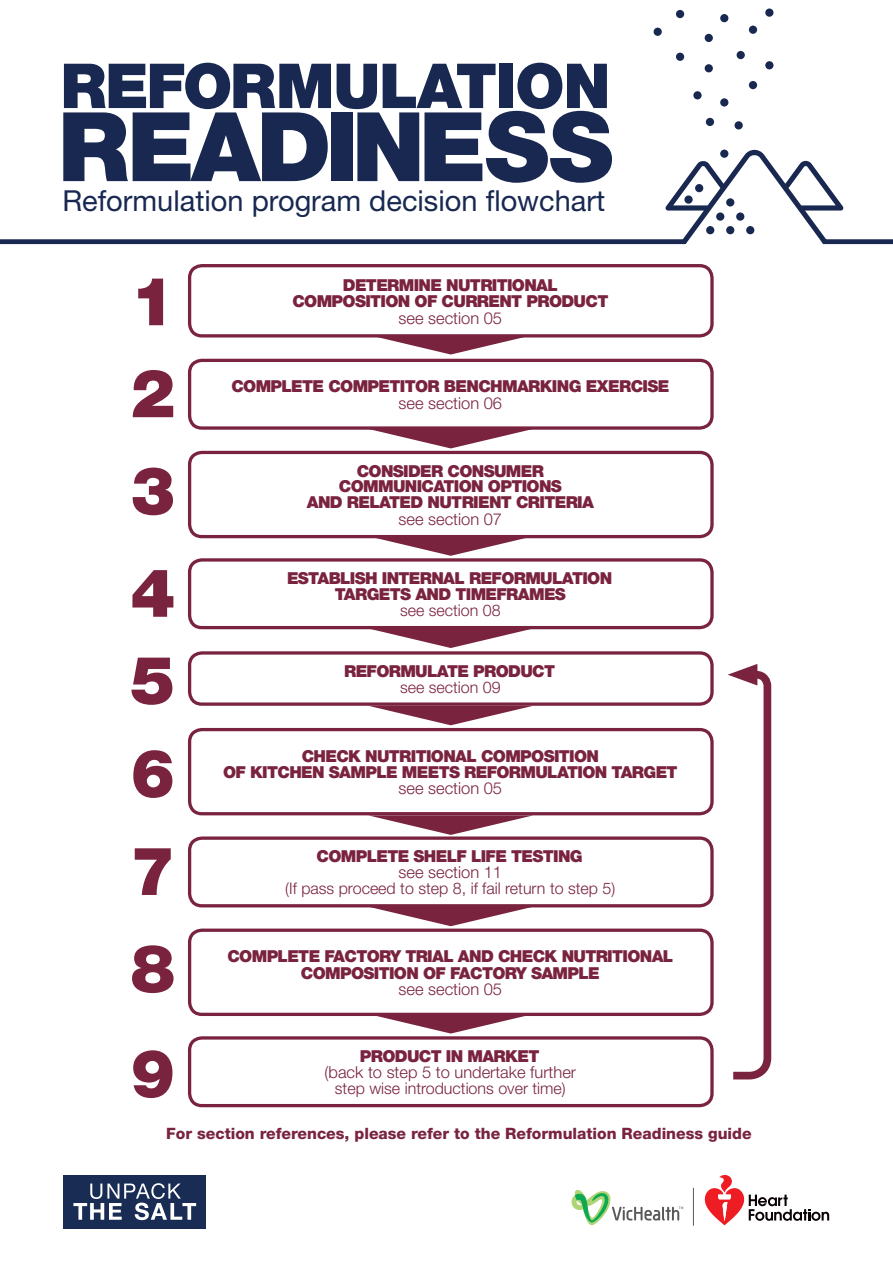
<style>
.page{position:relative;width:893px;height:1263px;background:#fff}
.page>*{position:absolute;margin:0;border:0;box-sizing:border-box;transform-origin:0 0}
.t1{font:900 96.15px "Helvetica Neue";letter-spacing:-.04em;color:#182851}
.t2{font:900 67.05px "Helvetica Neue";color:#7a233f}
.t3{font:900 62.1px "Helvetica Neue";letter-spacing:-.02em;color:#182851}
.t4{font:28.95px "Helvetica Neue";color:#182851}
.Body_Copy{font:900 16.5px/16.5px "Helvetica Neue";letter-spacing:-.04em;color:#7a233f;text-align:center}
.Body_Copy-2{font:300 16.5px "Helvetica Neue";color:#7a233f}
.Body_Copy-3{font:300 16.05px "Helvetica Neue";color:#7a233f}
.t5{font:800 15.6px "Helvetica Neue";color:#7a233f}
.s1{font-weight:300}
</style>
<div class="page">
<div style="left:720px;top:98px;width:8px;height:9px;background:#182851;border-radius:50%"></div>
<div style="left:720px;top:14px;width:8px;height:8px;background:#182851;border-radius:50%"></div>
<div style="left:706px;top:118px;width:8px;height:8px;background:#182851;border-radius:50%"></div>
<div style="left:734px;top:121px;width:9px;height:8px;background:#182851;border-radius:50%"></div>
<div style="left:737px;top:51px;width:8px;height:8px;background:#182851;border-radius:50%"></div>
<div style="left:765px;top:61px;width:8px;height:8px;background:#182851;border-radius:50%"></div>
<div style="left:765px;top:9px;width:8px;height:8px;background:#182851;border-radius:50%"></div>
<div style="left:676px;top:53px;width:8px;height:8px;background:#182851;border-radius:50%"></div>
<div style="left:676px;top:10px;width:8px;height:8px;background:#182851;border-radius:50%"></div>
<div style="left:705px;top:64px;width:8px;height:8px;background:#182851;border-radius:50%"></div>
<div style="left:705px;top:34px;width:8px;height:8px;background:#182851;border-radius:50%"></div>
<div style="left:654px;top:28px;width:8px;height:8px;background:#182851;border-radius:50%"></div>
<div style="left:693px;top:91px;width:9px;height:8px;background:#182851;border-radius:50%"></div>
<div style="left:749px;top:81px;width:8px;height:8px;background:#182851;border-radius:50%"></div>
<div style="left:749px;top:26px;width:8px;height:8px;background:#182851;border-radius:50%"></div>
<div style="left:0;top:239px;width:684px;height:5px;background:#182851"></div>
<div style="left:825px;top:239px;width:68px;height:5px;background:#182851"></div>
<svg style="left:665px;top:150px;width:178px;height:94px"></svg>
<div style="left:706px;top:226px;width:8px;height:8px;background:#182851;border-radius:50%"></div>
<div style="left:726px;top:226px;width:8px;height:8px;background:#182851;border-radius:50%"></div>
<div style="left:746px;top:226px;width:8px;height:8px;background:#182851;border-radius:50%"></div>
<div style="left:716px;top:212px;width:8px;height:9px;background:#182851;border-radius:50%"></div>
<div style="left:736px;top:212px;width:8px;height:9px;background:#182851;border-radius:50%"></div>
<div style="left:726px;top:198px;width:8px;height:9px;background:#182851;border-radius:50%"></div>
<svg style="left:572px;top:1189px;width:111px;height:36px"></svg>
<hr style="left:693px;top:1188px;width:1px;height:37px;background:#57585a">
<svg style="left:705px;top:1175px;width:124px;height:50px"></svg>
<div style="left:64px;top:1174px;width:142px;height:54px;background:#182c54"></div>
<svg style="left:73px;top:1183px;width:123px;height:37px"></svg>
<div style="left:188px;top:264px;width:526px;height:73px;border:3px solid #7a233f;border-radius:12px"></div>
<div style="left:188px;top:651px;width:526px;height:55px;border:3px solid #7a233f;border-radius:12px"></div>
<div style="left:188px;top:359px;width:526px;height:71px;border:3px solid #7a233f;border-radius:12px"></div>
<div style="left:188px;top:728px;width:526px;height:87px;border:3px solid #7a233f;border-radius:12px"></div>
<div style="left:188px;top:836px;width:526px;height:71px;border:3px solid #7a233f;border-radius:12px"></div>
<div style="left:188px;top:451px;width:526px;height:87px;border:3px solid #7a233f;border-radius:12px"></div>
<div style="left:188px;top:928px;width:526px;height:88px;border:3px solid #7a233f;border-radius:12px"></div>
<div style="left:188px;top:558px;width:526px;height:71px;border:3px solid #7a233f;border-radius:12px"></div>
<div style="left:188px;top:1036px;width:526px;height:71px;border:3px solid #7a233f;border-radius:12px"></div>
<svg style="left:368px;top:335px;width:165px;height:19px"></svg>
<svg style="left:368px;top:429px;width:165px;height:19px"></svg>
<svg style="left:368px;top:536px;width:165px;height:20px"></svg>
<svg style="left:368px;top:628px;width:165px;height:20px"></svg>
<svg style="left:369px;top:706px;width:163px;height:19px"></svg>
<svg style="left:368px;top:815px;width:165px;height:20px"></svg>
<svg style="left:368px;top:907px;width:165px;height:19px"></svg>
<svg style="left:368px;top:1014px;width:165px;height:19px"></svg>
<svg style="left:728px;top:664px;width:44px;height:416px"></svg>
<p class="t3" style="left:60px;top:49px;width:552px">REFORMULATION</p>
<p class="t1" style="left:58px;top:89px;width:557px">READINESS</p>
<p class="t4" style="left:62px;top:183px;width:544px">Reformulation program decision flowchart</p>
<p class="t2" style="left:130px;top:261px;width:46px">1</p>
<p class="t2" style="left:130px;top:353px;width:46px">2</p>
<p class="t2" style="left:130px;top:451px;width:46px">3</p>
<p class="t2" style="left:130px;top:553px;width:46px">4</p>
<p class="t2" style="left:130px;top:640px;width:46px">5</p>
<p class="t2" style="left:130px;top:733px;width:46px">6</p>
<p class="t2" style="left:130px;top:831px;width:46px">7</p>
<p class="t2" style="left:130px;top:929px;width:46px">8</p>
<p class="t2" style="left:130px;top:1033px;width:46px">9</p>
<p class="Body_Copy" style="left:292px;top:276px;width:318px">DETERMINE NUTRITIONAL<br>COMPOSITION OF CURRENT PRODUCT</p>
<p class="Body_Copy-2" style="left:399px;top:308px;width:105px">see section 05</p>
<p class="Body_Copy" style="left:231px;top:378px;width:439px">COMPLETE COMPETITOR BENCHMARKING EXERCISE</p>
<p class="Body_Copy-2" style="left:399px;top:393px;width:105px">see section 06</p>
<p class="Body_Copy" style="left:339px;top:463px;width:224px;line-height:15px">CONSIDER CONSUMER<br>COMMUNICATION OPTIONS</p>
<p class="Body_Copy" style="left:307px;top:494px;width:289px">AND RELATED NUTRIENT CRITERIA</p>
<p class="Body_Copy-2" style="left:399px;top:509px;width:105px">see section 07</p>
<p class="Body_Copy" style="left:287px;top:569px;width:327px">ESTABLISH INTERNAL REFORMULATION<br>TARGETS AND TIMEFRAMES</p>
<p class="Body_Copy-3" style="left:400px;top:601px;width:102px">see section 08</p>
<p class="Body_Copy" style="left:344px;top:662px;width:212px">REFORMULATE PRODUCT</p>
<p class="Body_Copy-3" style="left:400px;top:677px;width:102px">see section 09</p>
<p class="Body_Copy" style="left:223px;top:747px;width:456px">CHECK NUTRITIONAL COMPOSITION<br>OF KITCHEN SAMPLE MEETS REFORMULATION TARGET <span class="s1">see section 05</span></p>
<p class="Body_Copy" style="left:317px;top:848px;width:268px">COMPLETE SHELF LIFE TESTING</p>
<p class="Body_Copy-2" style="left:399px;top:862px;width:105px">see section 11</p>
<p class="Body_Copy-3" style="left:285px;top:879px;width:332px">(If pass proceed to step 8, if fail return to step 5)</p>
<p class="Body_Copy" style="left:227px;top:948px;width:447px">COMPLETE FACTORY TRIAL AND CHECK NUTRITIONAL<br>COMPOSITION OF FACTORY SAMPLE</p>
<p class="Body_Copy-2" style="left:399px;top:979px;width:105px">see section 05</p>
<p class="Body_Copy" style="left:360px;top:1047px;width:181px">PRODUCT IN MARKET</p>
<p class="Body_Copy-2" style="left:325px;top:1062px;width:253px">(back to step 5 to undertake further</p>
<p class="Body_Copy-3" style="left:335px;top:1078px;width:232px">step wise introductions over time)</p>
<p class="t5" style="left:166px;top:1124px;width:587px">For section references, please refer to the Reformulation Readiness guide</p>
</div>
